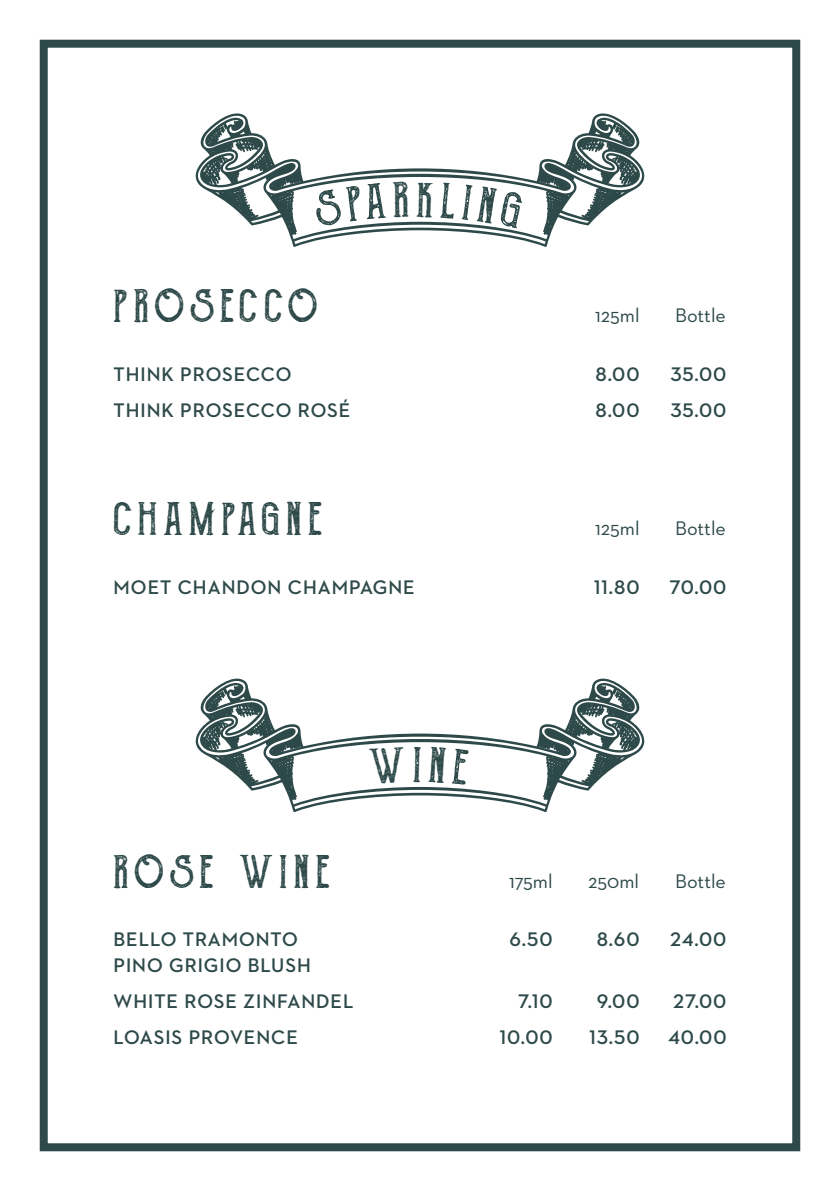
<style>
.page{position:relative;width:840px;height:1191px;background:#fff}
.page>*{position:absolute;margin:0;border:0;box-sizing:border-box;transform-origin:0 0}
.t1{font:44px "The Goldsmith Vintage";letter-spacing:.15em;color:#2e4949}
.t2{font:700 20px/36px "Neutraface 2 Display";letter-spacing:.05em;color:#2e4949}
.t3{font:20px "Neutraface 2 Text";color:#2e4949}
</style>
<div class="page">
<div style="left:40px;top:40px;width:759px;height:1111px;border:8px solid #2e4949"></div>
<svg style="left:195px;top:113px;width:450px;height:134px"></svg>
<svg style="left:195px;top:678px;width:450px;height:134px"></svg>
<h1 class="t1" style="left:113px;top:289px;width:205px">PROSECCO</h1>
<p class="t2" style="left:113px;top:356px;width:238px">THINK PROSECCO<br>THINK PROSECCO ROSÉ</p>
<h1 class="t1" style="left:113px;top:502px;width:210px">CHAMPAGNE</h1>
<p class="t2" style="left:113px;top:569px;width:302px">MOET CHANDON CHAMPAGNE</p>
<p class="t3" style="left:594px;top:303px;width:46px">125ml</p>
<p class="t3" style="left:674px;top:303px;width:52px">Bottle</p>
<p class="t2" style="left:595px;top:356px;width:45px">8.00</p>
<p class="t2" style="left:670px;top:356px;width:57px">35.00</p>
<p class="t2" style="left:595px;top:393px;width:45px">8.00</p>
<p class="t2" style="left:670px;top:393px;width:57px">35.00</p>
<p class="t3" style="left:594px;top:516px;width:46px">125ml</p>
<p class="t3" style="left:674px;top:516px;width:52px">Bottle</p>
<p class="t2" style="left:594px;top:569px;width:47px">11.80</p>
<p class="t2" style="left:669px;top:569px;width:58px">70.00</p>
<h1 class="t1" style="left:113px;top:854px;width:218px">ROSE WINE</h1>
<p class="t2" style="left:113px;top:926px;width:199px;line-height:26px">BELLO TRAMONTO<br>PINO GRIGIO BLUSH</p>
<p class="t2" style="left:113px;top:983px;width:241px">WHITE ROSE ZINFANDEL<br>LOASIS PROVENCE</p>
<p class="t3" style="left:508px;top:868px;width:45px">175ml</p>
<p class="t3" style="left:588px;top:868px;width:52px">250ml</p>
<p class="t3" style="left:674px;top:868px;width:52px">Bottle</p>
<p class="t2" style="left:509px;top:921px;width:45px">6.50</p>
<p class="t2" style="left:596px;top:921px;width:44px">8.60</p>
<p class="t2" style="left:670px;top:921px;width:58px">24.00</p>
<p class="t2" style="left:518px;top:983px;width:36px">7.10</p>
<p class="t2" style="left:596px;top:983px;width:44px">9.00</p>
<p class="t2" style="left:672px;top:983px;width:55px">27.00</p>
<p class="t2" style="left:499px;top:1019px;width:54px">10.00</p>
<p class="t2" style="left:589px;top:1019px;width:52px">13.50</p>
<p class="t2" style="left:667px;top:1019px;width:60px">40.00</p>
</div>
